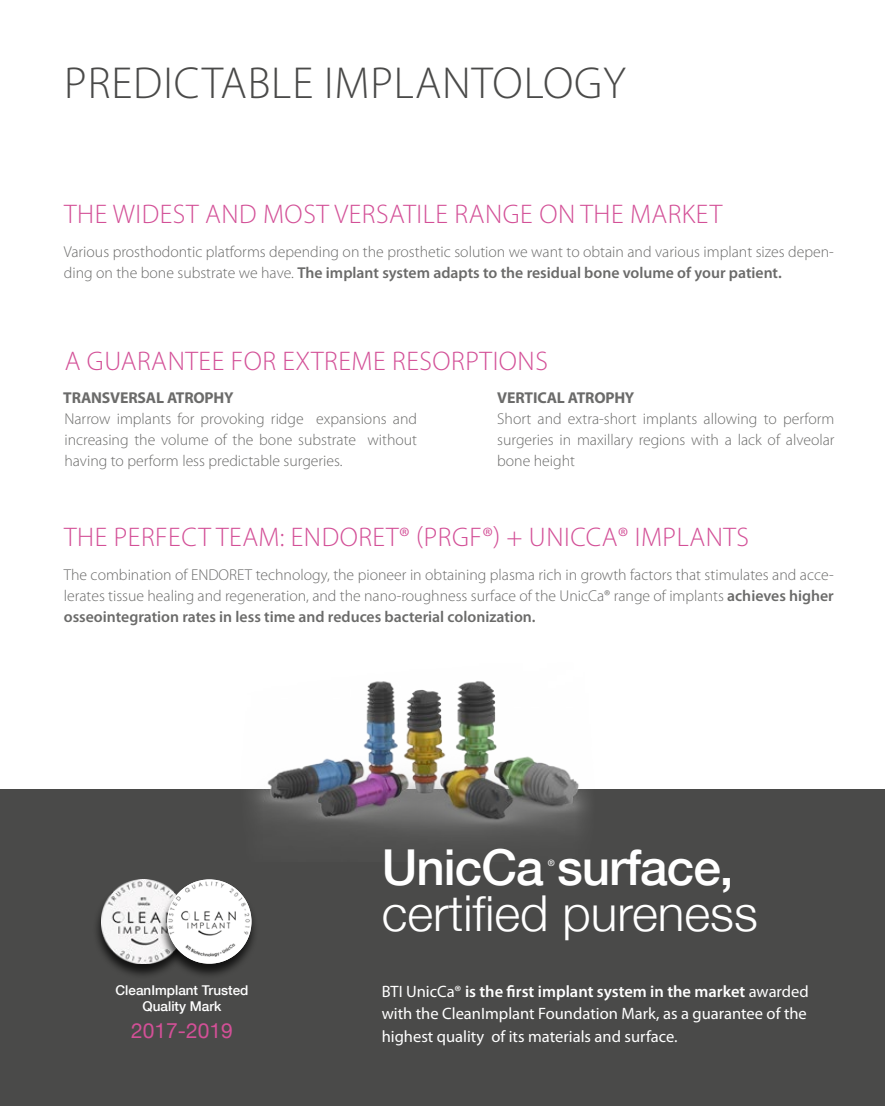
<style>
.page{position:relative;width:885px;height:1106px;background:#fff}
.page>*{position:absolute;margin:0;border:0;box-sizing:border-box;transform-origin:0 0}
.t1{font:300 49.5px "Helvetica Neue";color:#fff}
.t2{font:500 49.5px "Helvetica Neue";letter-spacing:-.02em;color:#fff}
.t3{font:300 45px "Myriad Pro";letter-spacing:.02em;color:#4a4a49}
.t4{font:300 27px "Myriad Pro";letter-spacing:.02em;color:#d35097}
.t5{font:21px "Helvetica Neue";color:#d35097}
.t6{font:16.5px/22.5px "Myriad Pro";color:#fff;text-align:justify}
.t7{font:300 15.75px/21px "Myriad Pro";color:#6b6b6a;text-align:justify}
.t8{font:700 15.75px "Myriad Pro";letter-spacing:-.01em;color:#6b6b6a}
.t9{font:500 13.5px/16.2px "Helvetica Neue";color:#fff;text-align:center}
.t10{font:500 8.7px "Helvetica Neue";color:#fff}
.s1{font-weight:600}
</style>
<div class="page">
<div style="left:0;top:789px;width:884px;height:317px;background:#4a4a49"></div>
<img style="left:252px;top:681px;width:336px;height:159px">
<div style="left:92px;top:879px;width:101px;height:101px;background:#000;opacity:.75"></div>
<img style="left:101px;top:879px;width:57px;height:85px">
<div style="left:158px;top:879px;width:100px;height:101px;background:#000;opacity:.75"></div>
<img style="left:167px;top:879px;width:84px;height:84px;border-radius:42px">
<h2 class="t3" style="left:64px;top:55px;width:563px">PREDICTABLE IMPLANTOLOGY</h2>
<h3 class="t4" style="left:64px;top:198px;width:659px">THE WIDEST AND MOST VERSATILE RANGE ON THE MARKET</h3>
<p class="t7" style="left:64px;top:241px;width:771px">Various prosthodontic platforms depending on the prosthetic solution we want to obtain and various implant sizes depen&shy;ding on the bone substrate we have. <span class="s1">The implant system adapts to the residual bone volume of your patient.</span></p>
<h3 class="t4" style="left:65px;top:345px;width:484px">A GUARANTEE FOR EXTREME RESORPTIONS</h3>
<p class="t8" style="left:63px;top:387px;width:172px">TRANSVERSAL ATROPHY</p>
<p class="t8" style="left:497px;top:387px;width:139px">VERTICAL ATROPHY</p>
<p class="t7" style="left:64px;top:408px;width:354px">Narrow implants for provoking ridge expansions and increasing the volume of the bone substrate without having to perform less predictable surgeries.</p>
<p class="t7" style="left:497px;top:408px;width:339px">Short and extra-short implants allowing to perform surgeries in maxillary regions with a lack of alveolar bone height</p>
<h3 class="t4" style="left:64px;top:520px;width:686px">THE PERFECT TEAM: ENDORET® (PRGF®) + UNICCA® IMPLANTS</h3>
<p class="t7" style="left:64px;top:563px;width:771px">The combination of ENDORET technology, the pioneer in obtaining plasma rich in growth factors that stimulates and acce&shy;lerates tissue healing and regeneration, and the nano-roughness surface of the UnicCa® range of implants <span class="s1">achieves higher osseointegration rates in less time and reduces bacterial colonization.</span></p>
<p class="t9" style="left:115px;top:981px;width:134px">CleanImplant Trusted<br>Quality Mark</p>
<h3 class="t5" style="left:131px;top:1012px;width:103px">2017-2019</h3>
<h1 class="t2" style="left:381px;top:827px;width:353px">UnicCa surface,</h1>
<p class="t10" style="left:547px;top:856px;width:8px">®</p>
<h1 class="t1" style="left:381px;top:873px;width:377px">certified pureness</h1>
<p class="t6" style="left:381px;top:979px;width:428px">BTI UnicCa® <span class="s1">is the first implant system in the market</span> awarded with the CleanImplant Foundation Mark, as a guarantee of the highest quality of its materials and surface.</p>
</div>
